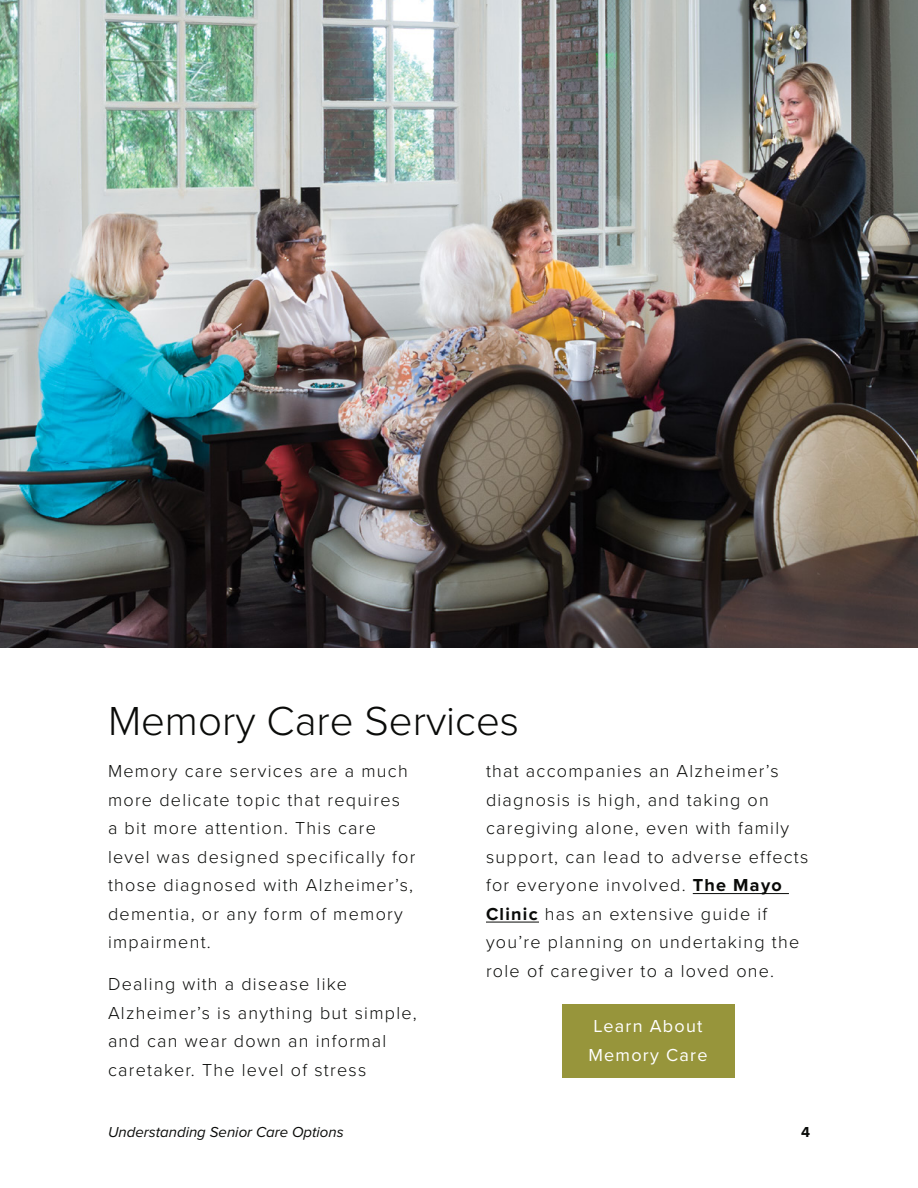
<style>
.page{position:relative;width:918px;height:1188px;background:#fff}
.page>*{position:absolute;margin:0;border:0;box-sizing:border-box;transform-origin:0 0}
.t1{font:300 42px "Proxima Nova";color:#0a0b09}
.t2{font:300 18px/28.5px "Proxima Nova";letter-spacing:.07em;color:#0a0b09}
.t3{font:18px/28.5px "Proxima Nova";letter-spacing:.07em;color:#fff}
.t4{font:italic 15px "Proxima Nova";color:#0a0b09}
.t5{font:700 15px "Proxima Nova";color:#0a0b09}
.s1{font-weight:700}
</style>
<div class="page">
<hr style="left:693px;top:893px;width:96px;height:1px;background:#0a0b09">
<hr style="left:486px;top:922px;width:53px;height:1px;background:#0a0b09">
<div style="left:562px;top:1004px;width:172px;height:74px;background:#97953b"></div>
<img style="left:0;top:0;width:918px;height:648px">
<h1 class="t1" style="left:108px;top:690px;width:413px">Memory Care Services</h1>
<p class="t2" style="left:108px;top:756px;width:309px">Memory care services are a much more delicate topic that requires<br>a bit more attention. This care level was designed specifically for those diagnosed with Alzheimer’s, dementia, or any form of memory impairment.</p>
<p class="t2" style="left:108px;top:969px;width:310px">Dealing with a disease like<br>Alzheimer’s is anything but simple, and can wear down an informal caretaker. The level of stress</p>
<p class="t2" style="left:486px;top:756px;width:324px">that accompanies an Alzheimer’s diagnosis is high, and taking on caregiving alone, even with family support, can lead to adverse effects for everyone involved. <span class="s1">The Mayo Clinic</span> has an extensive guide if you’re planning on undertaking the role of caregiver to a loved one.</p>
<p class="t3" style="left:588px;top:1012px;width:121px">Learn About<br>Memory Care</p>
<p class="t4" style="left:108px;top:1123px;width:237px">Understanding Senior Care Options</p>
<p class="t5" style="left:801px;top:1123px;width:10px">4</p>
</div>
